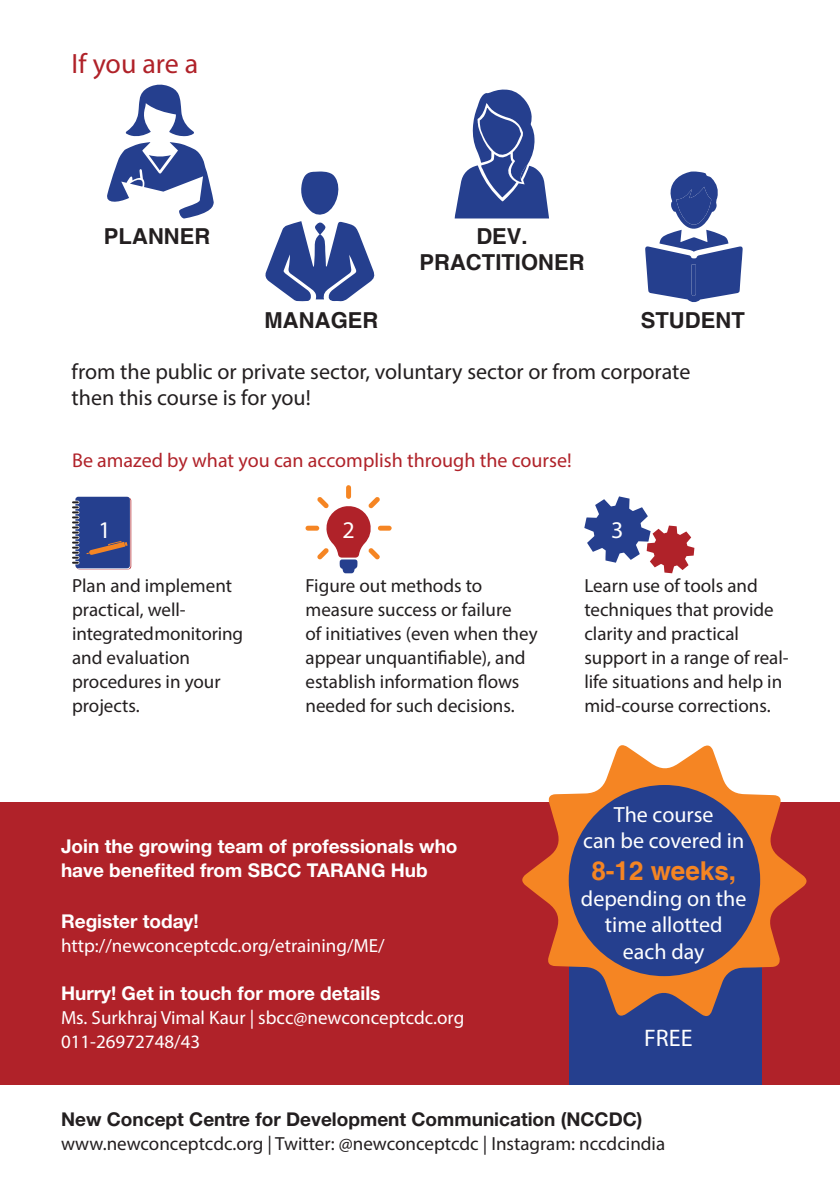
<style>
.page{position:relative;width:840px;height:1191px;background:#fff}
.page>*{position:absolute;margin:0;border:0;box-sizing:border-box;transform-origin:0 0}
.body_text{font:28px "Myriad Pro";color:#b02229}
.body_text-2{font:700 26px "Helvetica";color:#f58523}
.body_text-3{font:24px "Myriad Pro";color:#fff}
.sh1{font:24px "Myriad Pro";color:#fff}
.body_text-4{font:22px/26.4px "Myriad Pro";color:#231f20}
.body_text-5{font:22px/26.4px "Myriad Pro";color:#fff;text-align:center}
.body_text-6{font:700 22px/26.4px "Helvetica";color:#231f20;text-align:center}
.t1{font:20px "Myriad Pro";color:#b02229}
.body_text-7{font:19px/24px "Myriad Pro";color:#231f20}
.body_text-8{font:19px/24px "Myriad Pro";color:#fff}
.body_text-9{font:700 19px/24px "Helvetica Neue LT Std";color:#fff}
.body_text-10{font:700 19px "Helvetica Neue LT Std";color:#231f20}
.s1{font-family:"Helvetica Neue LT Std";font-weight:700}
</style>
<div class="page">
<div style="left:0;top:802px;width:839px;height:282px;background:#b02229"></div>
<div style="left:568px;top:865px;width:193px;height:219px;background:#253f8e"></div>
<svg style="left:522px;top:745px;width:285px;height:272px"></svg>
<svg style="left:571px;top:782px;width:186px;height:197px"></svg>
<div style="left:586px;top:803px;width:155px;height:155px;background:#253f8e;border-radius:50%"></div>
<svg style="left:305px;top:485px;width:86px;height:88px"></svg>
<svg style="left:72px;top:497px;width:59px;height:72px;background:#404f8c"></svg>
<svg style="left:584px;top:496px;width:110px;height:77px"></svg>
<svg style="left:265px;top:171px;width:110px;height:130px"></svg>
<svg style="left:107px;top:84px;width:107px;height:135px"></svg>
<svg style="left:454px;top:89px;width:94px;height:129px"></svg>
<svg style="left:645px;top:171px;width:97px;height:131px"></svg>
<p class="body_text" style="left:72px;top:46px;width:128px">If you are a</p>
<p class="body_text-6" style="left:104px;top:224px;width:108px">PLANNER</p>
<p class="body_text-6" style="left:264px;top:308px;width:115px">MANAGER</p>
<p class="body_text-6" style="left:419px;top:224px;width:166px">DEV.<br>PRACTITIONER</p>
<p class="body_text-6" style="left:640px;top:308px;width:105px">STUDENT</p>
<p class="body_text-4" style="left:72px;top:358px;width:620px">from the public or private sector, voluntary sector or from corporate then this course is for you!</p>
<p class="t1" style="left:72px;top:448px;width:501px">Be amazed by what you can accomplish through the course!</p>
<p class="sh1" style="left:98px;top:515px;width:14px">1</p>
<p class="sh1" style="left:342px;top:515px;width:14px">2</p>
<p class="sh1" style="left:611px;top:515px;width:14px">3</p>
<p class="body_text-7" style="left:72px;top:573px;width:173px">Plan and implement practical, well&shy;integrated monitoring and evaluation procedures in your projects.</p>
<p class="body_text-7" style="left:305px;top:573px;width:233px">Figure out methods to measure success or failure<br>of initiatives (even when they appear unquantifiable), and establish information flows needed for such decisions.</p>
<p class="body_text-7" style="left:584px;top:573px;width:206px">Learn use of tools and techniques that provide clarity and practical support in a range of real&shy;life situations and help in mid-course corrections.</p>
<p class="body_text-9" style="left:61px;top:833px;width:398px">Join the growing team of professionals who have benefited from SBCC TARANG Hub</p>
<p class="body_text-9" style="left:61px;top:908px;width:139px">Register today!</p>
<p class="body_text-8" style="left:61px;top:933px;width:325px">http://newconceptcdc.org/etraining/ME/</p>
<p class="body_text-8" style="left:61px;top:981px;width:404px"><span class="s1">Hurry! Get in touch for more details<br></span>Ms. Surkhraj Vimal Kaur | sbcc@newconceptcdc.org<br>011-26972748/43</p>
<p class="body_text-5" style="left:583px;top:801px;width:162px">The course<br>can be covered in</p>
<p class="body_text-2" style="left:591px;top:854px;width:146px">8-12 weeks,</p>
<p class="body_text-5" style="left:580px;top:885px;width:167px">depending on the time allotted each day</p>
<p class="body_text-3" style="left:644px;top:1023px;width:50px">FREE</p>
<p class="body_text-10" style="left:61px;top:1107px;width:582px">New Concept Centre for Development Communication (NCCDC)</p>
<p class="body_text-7" style="left:61px;top:1130px;width:605px">www.newconceptcdc.org | Twitter: @newconceptcdc | Instagram: nccdcindia</p>
</div>
